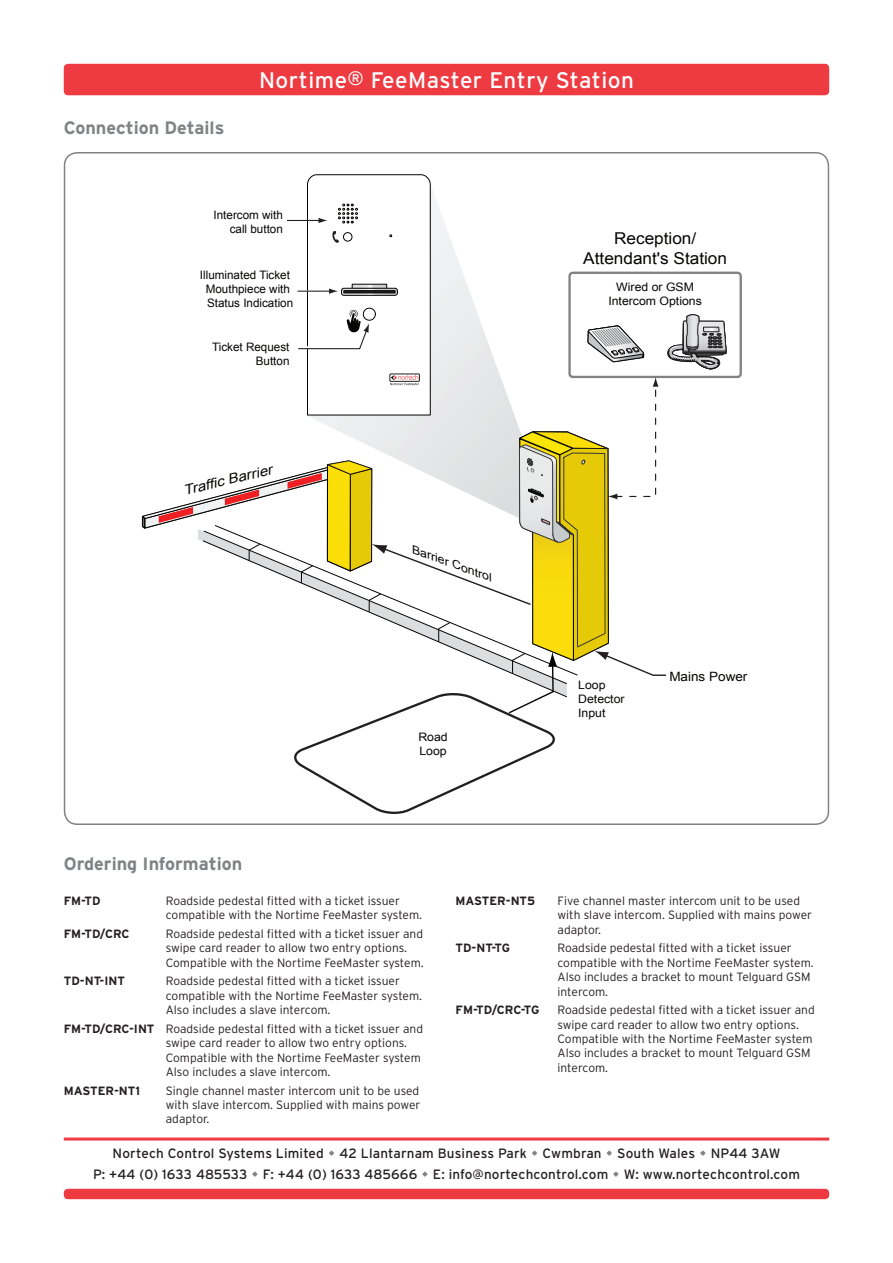
<style>
.page{position:relative;width:893px;height:1263px;background:#fff}
.page>*{position:absolute;margin:0;border:0;box-sizing:border-box;transform-origin:0 0}
.t1{font:22.5px "Interstate";letter-spacing:.02em;color:#fff}
.t2{font:700 18px "Interstate";color:#808285}
.t3{font:16.35px/19.6px "Arial";color:#040503;text-align:center;scale:1.05 1}
.t4{font:italic 13.65px "Arial";color:#040503;scale:1.12 1}
.t5{font:13.5px "Interstate";letter-spacing:.01em;color:#231f20}
.t6{font:12.75px "Arial";color:#040503;scale:1.05 1}
.products{font:300 12px/14.4px "Interstate";color:#231f20}
.products-2{font:700 12px "Interstate";color:#231f20}
.t7{font:11.7px/14px "Arial";color:#040503;text-align:right}
.t8{font:11.7px/14px "Arial";color:#040503;scale:1.05 1}
.t9{font:italic 10.95px "Arial";color:#040503;scale:1.19 1}
.s1{font-size:19.5px}
.s2{font-weight:700}
</style>
<div class="page">
<div style="left:568px;top:272px;width:174px;height:106px;border:2px solid #808284;border-radius:3px"></div>
<svg style="left:141px;top:174px;width:586px;height:640px"></svg>
<div style="left:64px;top:1189px;width:765px;height:10px;background:#ee3a41;border-radius:4px"></div>
<hr style="left:64px;top:1137px;width:765px;height:3px;background:#ee3a41">
<div style="left:64px;top:64px;width:765px;height:31px;background:#ee3a41;border-radius:4px"></div>
<p class="t2" style="left:64px;top:118px;width:162px">Connection Details</p>
<p class="t1" style="left:259px;top:67px;width:376px">Nortime<span class="s1">®</span> FeeMaster Entry Station</p>
<p class="t7" style="left:214px;top:208px;width:71px">Intercom with call button</p>
<p class="t7" style="left:206px;top:268px;width:89px;text-align:left;text-indent:-6px">Illuminated Ticket<br>Mouthpiece with<br>Status Indication</p>
<p class="t7" style="left:212px;top:340px;width:79px">Ticket Request<br>Button</p>
<p class="t4" style="left:181px;top:482px;width:83px;rotate:-14deg">Traffic Barrier</p>
<p class="t3" style="left:583px;top:229px;width:138px">Reception/<br>Attendant's Station</p>
<p class="t8" style="left:608px;top:280px;width:91px;text-align:center">Wired or GSM<br>Intercom Options</p>
<p class="t9" style="left:416px;top:542px;width:73px;rotate:20deg">Barrier Control</p>
<p class="t8" style="left:418px;top:730px;width:29px">Road<br>Loop</p>
<p class="t8" style="left:578px;top:678px;width:46px">Loop<br>Detector<br>Input</p>
<p class="t6" style="left:669px;top:668px;width:76px">Mains Power</p>
<p class="t2" style="left:64px;top:854px;width:180px">Ordering Information</p>
<p class="products-2" style="left:64px;top:894px;width:38px">FM-TD</p>
<p class="products" style="left:166px;top:893px;width:258px">Roadside pedestal fitted with a ticket issuer compatible with the Nortime FeeMaster system.</p>
<p class="products-2" style="left:64px;top:927px;width:67px">FM-TD/CRC</p>
<p class="products" style="left:166px;top:926px;width:259px">Roadside pedestal fitted with a ticket issuer and swipe card reader to allow two entry options.<br>Compatible with the Nortime FeeMaster system.</p>
<p class="products-2" style="left:64px;top:974px;width:63px">TD-NT-INT</p>
<p class="products" style="left:166px;top:974px;width:258px">Roadside pedestal fitted with a ticket issuer compatible with the Nortime FeeMaster system.<br>Also includes a slave intercom.</p>
<p class="products" style="left:166px;top:1021px;width:259px;text-indent:-102px"><span class="s2">FM-TD/CRC-INT</span> Roadside pedestal fitted with a ticket issuer and swipe card reader to allow two entry options.<br>Compatible with the Nortime FeeMaster system Also includes a slave intercom.</p>
<p class="products-2" style="left:64px;top:1084px;width:78px">MASTER-NT1</p>
<p class="products" style="left:166px;top:1083px;width:256px;text-align:justify">Single channel master intercom unit to be used with slave intercom. Supplied with mains power adaptor.</p>
<p class="products-2" style="left:455px;top:894px;width:81px">MASTER-NT5</p>
<p class="products" style="left:558px;top:893px;width:256px">Five channel master intercom unit to be used with slave intercom. Supplied with mains power adaptor.</p>
<p class="products-2" style="left:455px;top:941px;width:56px">TD-NT-TG</p>
<p class="products" style="left:558px;top:941px;width:258px">Roadside pedestal fitted with a ticket issuer compatible with the Nortime FeeMaster system.<br>Also includes a bracket to mount Telguard GSM intercom.</p>
<p class="products-2" style="left:455px;top:1003px;width:86px">FM-TD/CRC-TG</p>
<p class="products" style="left:558px;top:1003px;width:259px">Roadside pedestal fitted with a ticket issuer and swipe card reader to allow two entry options.<br>Compatible with the Nortime FeeMaster system Also includes a bracket to mount Telguard GSM intercom.</p>
<p class="t5" style="left:113px;top:1146px;width:669px">Nortech Control Systems Limited 42 Llantarnam Business Park Cwmbran South Wales NP44 3AW</p>
<p class="t5" style="left:93px;top:1166px;width:708px">P: +44 (0) 1633 485533 F: +44 (0) 1633 485666 E: info@nortechcontrol.com W: www.nortechcontrol.com</p>
</div>
